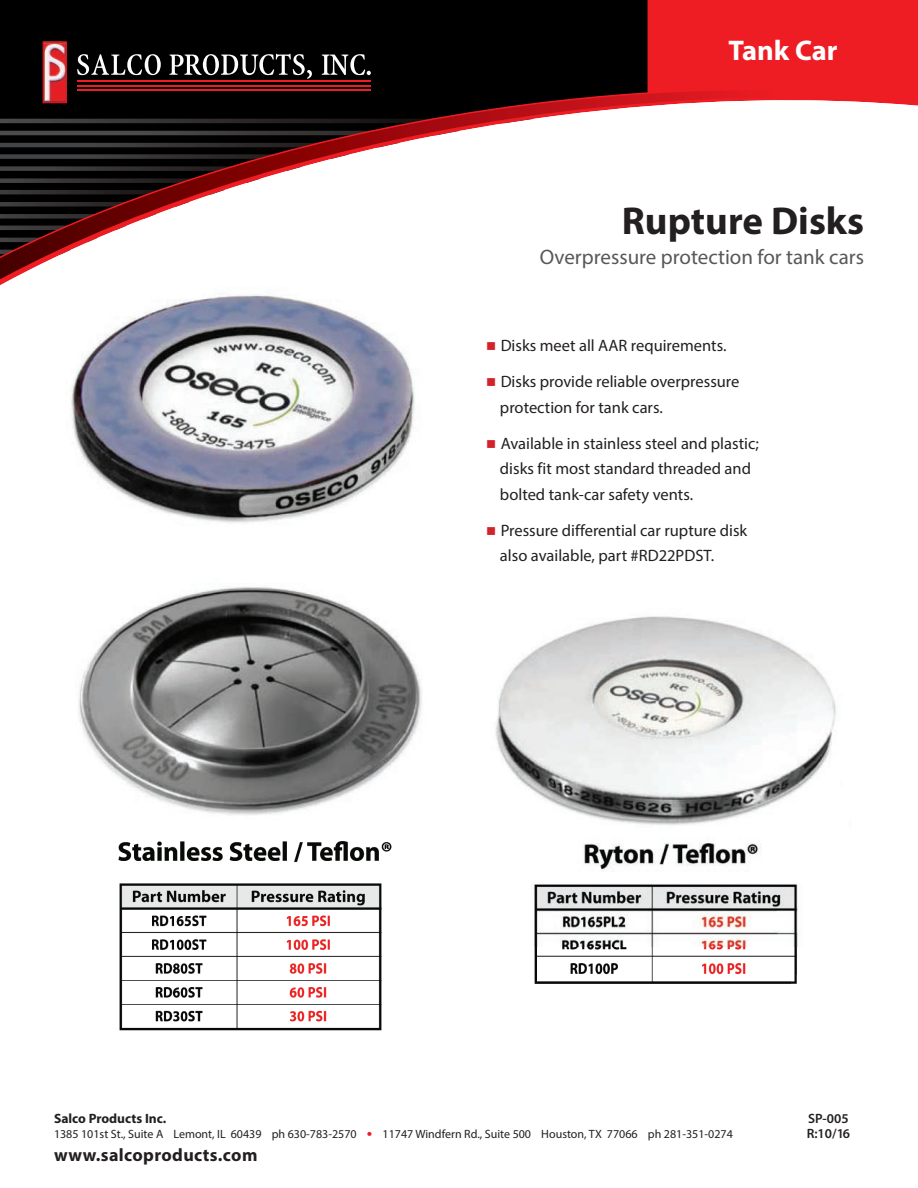
<style>
.page{position:relative;width:918px;height:1188px;background:#fff}
.page>*{position:absolute;margin:0;border:0;box-sizing:border-box;transform-origin:0 0}
.t1{font:700 39px "Myriad Pro";color:#231f20}
.t2{font:700 28.5px "Myriad Pro";color:#fff}
.t3{font:21px "Myriad Pro";color:#57585a}
.t4{font:700 18px "Myriad Pro";letter-spacing:.02em;color:#231f20}
.t5{font:16.5px/25.5px "Myriad Pro";color:#231f20}
.t6{font:700 13.5px "Myriad Pro";color:#231f20}
.t7{font:600 13.5px/15px "Myriad Pro";color:#231f20}
.t8{font:12px "Myriad Pro";color:#231f20}
.s1{color:#d1232a}
.s2{font-size:19.5px;color:#ee1d23}
</style>
<div class="page">
<img style="left:71px;top:293px;width:351px;height:738px">
<div style="left:0;top:0;width:648px;height:86px;background:#000"></div>
<div style="left:648px;top:0;width:270px;height:86px;background:#ee1d23"></div>
<svg style="left:0;top:86px;width:918px;height:199px"></svg>
<svg style="left:0;top:90px;width:918px;height:189px"></svg>
<svg style="left:77px;top:54px;width:84px;height:21px"></svg>
<svg style="left:169px;top:54px;width:143px;height:25px"></svg>
<svg style="left:322px;top:54px;width:49px;height:21px"></svg>
<hr style="left:77px;top:80px;width:294px;height:2px;background:#ee1d23">
<hr style="left:77px;top:85px;width:294px;height:2px;background:#ee1d23">
<hr style="left:77px;top:89px;width:294px;height:2px;background:#ee1d23">
<img style="left:45px;top:44px;width:19px;height:57px">
<div style="left:43px;top:42px;width:23px;height:61px;border:1px solid #ee1d23"></div>
<img style="left:495px;top:616px;width:341px;height:368px">
<h2 class="t2" style="left:728px;top:32px;width:111px">Tank Car</h2>
<h1 class="t1" style="left:622px;top:196px;width:244px">Rupture Disks</h1>
<p class="t3" style="left:540px;top:244px;width:326px">Overpressure protection for tank cars</p>
<p class="t5" style="left:486px;top:333px;width:242px"><span class="s1">■</span> Disks meet all AAR requirements.</p>
<p class="t5" style="left:500px;top:369px;width:241px;text-indent:-14px"><span class="s1">■</span> Disks provide reliable overpressure protection for tank cars.</p>
<p class="t5" style="left:500px;top:430px;width:260px;text-indent:-14px"><span class="s1">■</span> Available in stainless steel and plastic; disks fit most standard threaded and bolted tank-car safety vents.</p>
<p class="t5" style="left:500px;top:517px;width:249px;text-indent:-14px"><span class="s1">■</span> Pressure differential car rupture disk also available, part #RD22PDST.</p>
<p class="t6" style="left:54px;top:1109px;width:114px">Salco Products Inc.</p>
<p class="t8" style="left:54px;top:1126px;width:680px">1385 101st St., Suite A Lemont, IL 60439 ph 630-783-2570 <span class="s2">•</span> 11747 Windfern Rd., Suite 500 Houston, TX 77066 ph 281-351-0274</p>
<p class="t4" style="left:54px;top:1143px;width:205px">www.salcoproducts.com</p>
<p class="t7" style="left:807px;top:1110px;width:45px">SP-005<br>R:10/16</p>
</div>
